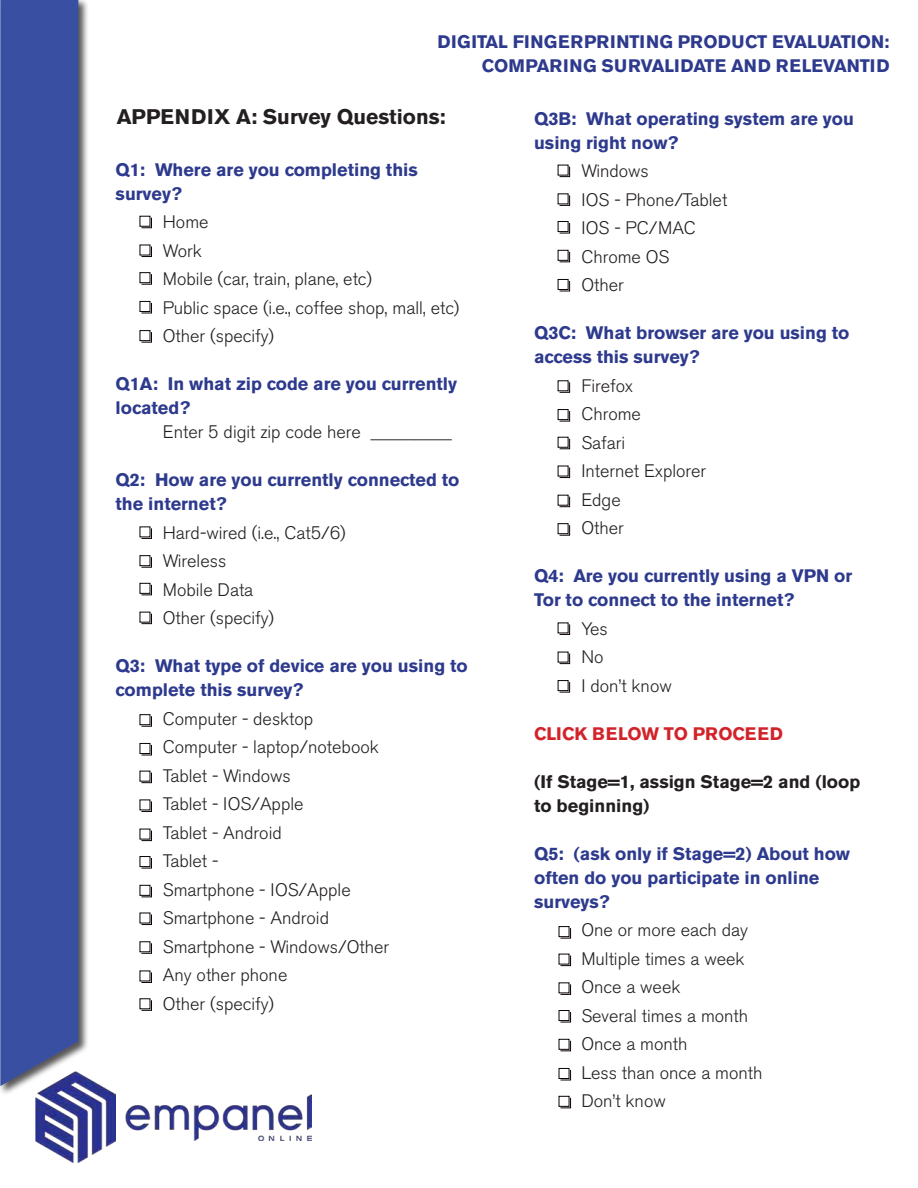
<style>
.page{position:relative;width:918px;height:1188px;background:#fff}
.page>*{position:absolute;margin:0;border:0;box-sizing:border-box;transform-origin:0 0}
.t1{font:700 21px "Akzidenz Grotesk BE";color:#231f20}
.t2{font:300 18px/28.5px "Akzidenz Grotesk BE";color:#231f20}
.t3{font:700 18px/24px "Akzidenz Grotesk BE";color:#2d3a8d}
.t4{font:700 18px/24px "Akzidenz Grotesk BE";color:#231f20}
.t5{font:700 18px "Akzidenz Grotesk BE";color:#d2232a}
</style>
<div class="page">
<div style="left:0;top:0;width:89px;height:1096px;background:#231f20;opacity:.75"></div>
<div style="left:0;top:0;width:78px;height:1086px;background:#394fa2"></div>
<img style="left:126px;top:1095px;width:185px;height:45px">
<img style="left:35px;top:1072px;width:81px;height:91px">
<svg style="left:141px;top:217px;width:11px;height:11px"></svg>
<div style="left:140px;top:245px;width:10px;height:10px;border:1px solid #0a0203"></div>
<svg style="left:141px;top:246px;width:11px;height:11px"></svg>
<div style="left:140px;top:272px;width:10px;height:11px;border:1px solid #0a0203"></div>
<svg style="left:141px;top:274px;width:11px;height:11px"></svg>
<div style="left:140px;top:301px;width:10px;height:11px;border:1px solid #0a0203"></div>
<svg style="left:141px;top:303px;width:11px;height:10px"></svg>
<div style="left:140px;top:330px;width:10px;height:11px;border:1px solid #0a0203"></div>
<svg style="left:141px;top:332px;width:11px;height:11px"></svg>
<div style="left:140px;top:527px;width:10px;height:10px;border:1px solid #0a0203"></div>
<svg style="left:141px;top:528px;width:11px;height:11px"></svg>
<div style="left:140px;top:555px;width:10px;height:11px;border:1px solid #0a0203"></div>
<svg style="left:141px;top:557px;width:11px;height:11px"></svg>
<div style="left:140px;top:583px;width:10px;height:11px;border:1px solid #0a0203"></div>
<svg style="left:141px;top:584px;width:11px;height:11px"></svg>
<svg style="left:141px;top:613px;width:11px;height:11px"></svg>
<div style="left:140px;top:714px;width:10px;height:11px;border:1px solid #0a0203"></div>
<svg style="left:141px;top:716px;width:11px;height:11px"></svg>
<div style="left:140px;top:743px;width:10px;height:11px;border:1px solid #0a0203"></div>
<svg style="left:141px;top:745px;width:11px;height:10px"></svg>
<svg style="left:141px;top:772px;width:11px;height:11px"></svg>
<div style="left:140px;top:800px;width:10px;height:10px;border:1px solid #0a0203"></div>
<svg style="left:141px;top:801px;width:11px;height:11px"></svg>
<div style="left:140px;top:829px;width:10px;height:10px;border:1px solid #0a0203"></div>
<svg style="left:141px;top:830px;width:11px;height:11px"></svg>
<div style="left:140px;top:856px;width:10px;height:11px;border:1px solid #0a0203"></div>
<svg style="left:141px;top:858px;width:11px;height:10px"></svg>
<div style="left:140px;top:885px;width:10px;height:11px;border:1px solid #0a0203"></div>
<svg style="left:141px;top:886px;width:11px;height:11px"></svg>
<div style="left:140px;top:913px;width:10px;height:10px;border:1px solid #0a0203"></div>
<svg style="left:141px;top:914px;width:11px;height:11px"></svg>
<svg style="left:141px;top:943px;width:11px;height:11px"></svg>
<div style="left:140px;top:971px;width:10px;height:10px;border:1px solid #0a0203"></div>
<svg style="left:141px;top:972px;width:11px;height:11px"></svg>
<svg style="left:141px;top:1000px;width:11px;height:11px"></svg>
<div style="left:558px;top:165px;width:10px;height:10px;border:1px solid #0a0203"></div>
<svg style="left:559px;top:166px;width:11px;height:11px"></svg>
<svg style="left:559px;top:195px;width:11px;height:11px"></svg>
<div style="left:558px;top:221px;width:10px;height:11px;border:1px solid #0a0203"></div>
<svg style="left:559px;top:223px;width:11px;height:10px"></svg>
<div style="left:558px;top:250px;width:10px;height:11px;border:1px solid #0a0203"></div>
<svg style="left:559px;top:251px;width:11px;height:11px"></svg>
<div style="left:558px;top:279px;width:10px;height:11px;border:1px solid #0a0203"></div>
<svg style="left:559px;top:281px;width:11px;height:10px"></svg>
<svg style="left:559px;top:382px;width:11px;height:11px"></svg>
<div style="left:558px;top:409px;width:10px;height:11px;border:1px solid #0a0203"></div>
<svg style="left:559px;top:411px;width:11px;height:10px"></svg>
<svg style="left:559px;top:438px;width:11px;height:11px"></svg>
<div style="left:558px;top:466px;width:10px;height:10px;border:1px solid #0a0203"></div>
<svg style="left:559px;top:467px;width:11px;height:11px"></svg>
<svg style="left:559px;top:496px;width:11px;height:11px"></svg>
<div style="left:558px;top:523px;width:10px;height:11px;border:1px solid #0a0203"></div>
<svg style="left:559px;top:525px;width:11px;height:11px"></svg>
<svg style="left:559px;top:624px;width:11px;height:11px"></svg>
<div style="left:558px;top:652px;width:10px;height:10px;border:1px solid #0a0203"></div>
<svg style="left:559px;top:653px;width:11px;height:11px"></svg>
<div style="left:558px;top:680px;width:10px;height:11px;border:1px solid #0a0203"></div>
<svg style="left:559px;top:682px;width:11px;height:10px"></svg>
<div style="left:559px;top:926px;width:10px;height:11px;border:1px solid #0a0203"></div>
<svg style="left:560px;top:928px;width:11px;height:11px"></svg>
<div style="left:559px;top:954px;width:10px;height:10px;border:1px solid #0a0203"></div>
<svg style="left:560px;top:955px;width:11px;height:11px"></svg>
<svg style="left:560px;top:984px;width:11px;height:11px"></svg>
<div style="left:559px;top:1010px;width:10px;height:11px;border:1px solid #0a0203"></div>
<svg style="left:560px;top:1012px;width:11px;height:10px"></svg>
<div style="left:559px;top:1039px;width:10px;height:11px;border:1px solid #0a0203"></div>
<svg style="left:560px;top:1040px;width:11px;height:11px"></svg>
<div style="left:559px;top:1068px;width:10px;height:11px;border:1px solid #0a0203"></div>
<svg style="left:560px;top:1070px;width:11px;height:10px"></svg>
<div style="left:559px;top:1096px;width:10px;height:11px;border:1px solid #0a0203"></div>
<svg style="left:560px;top:1097px;width:11px;height:11px"></svg>
<p class="t3" style="left:437px;top:30px;width:454px;text-align:right">DIGITAL FINGERPRINTING PRODUCT EVALUATION:<br>COMPARING SURVALIDATE AND RELEVANTID</p>
<p class="t3" style="left:534px;top:107px;width:321px">Q3B: What operating system are you using right now?</p>
<p class="t2" style="left:581px;top:157px;width:147px">Windows<br>IOS - Phone/Tablet<br>IOS - PC/MAC<br>Chrome OS<br>Other</p>
<p class="t3" style="left:534px;top:321px;width:317px">Q3C: What browser are you using to access this survey?</p>
<p class="t2" style="left:581px;top:372px;width:126px">Firefox<br>Chrome<br>Safari<br>Internet Explorer<br>Edge<br>Other</p>
<p class="t3" style="left:534px;top:564px;width:320px">Q4: Are you currently using a VPN or<br>Tor to connect to the internet?</p>
<p class="t2" style="left:581px;top:615px;width:92px">Yes<br>No<br>I don’t know</p>
<p class="t5" style="left:534px;top:723px;width:250px">CLICK BELOW TO PROCEED</p>
<p class="t4" style="left:534px;top:770px;width:328px">(If Stage=1, assign Stage=2 and (loop to beginning)</p>
<p class="t3" style="left:534px;top:842px;width:318px">Q5: (ask only if Stage=2) About how often do you participate in online surveys?</p>
<p class="t2" style="left:581px;top:916px;width:183px">One or more each day<br>Multiple times a week<br>Once a week<br>Several times a month<br>Once a month<br>Less than once a month<br>Don’t know</p>
<p class="t1" style="left:117px;top:105px;width:331px">APPENDIX A: Survey Questions:</p>
<p class="t3" style="left:116px;top:158px;width:304px">Q1: Where are you completing this survey?</p>
<p class="t2" style="left:163px;top:208px;width:298px">Home<br>Work<br>Mobile (car, train, plane, etc)<br>Public space (i.e., coffee shop, mall, etc)<br>Other (specify)</p>
<p class="t3" style="left:116px;top:372px;width:343px">Q1A: In what zip code are you currently located?</p>
<p class="t2" style="left:163px;top:418px;width:290px">Enter 5 digit zip code here _________</p>
<p class="t3" style="left:116px;top:468px;width:345px">Q2: How are you currently connected to the internet?</p>
<p class="t2" style="left:163px;top:519px;width:185px">Hard-wired (i.e., Cat5/6)<br>Wireless<br>Mobile Data<br>Other (specify)</p>
<p class="t3" style="left:116px;top:654px;width:354px">Q3: What type of device are you using to complete this survey?</p>
<p class="t2" style="left:163px;top:705px;width:228px">Computer - desktop<br>Computer - laptop/notebook<br>Tablet - Windows<br>Tablet - IOS/Apple<br>Tablet - Android<br>Tablet -<br>Smartphone - IOS/Apple<br>Smartphone - Android<br>Smartphone - Windows/Other<br>Any other phone<br>Other (specify)</p>
</div>
